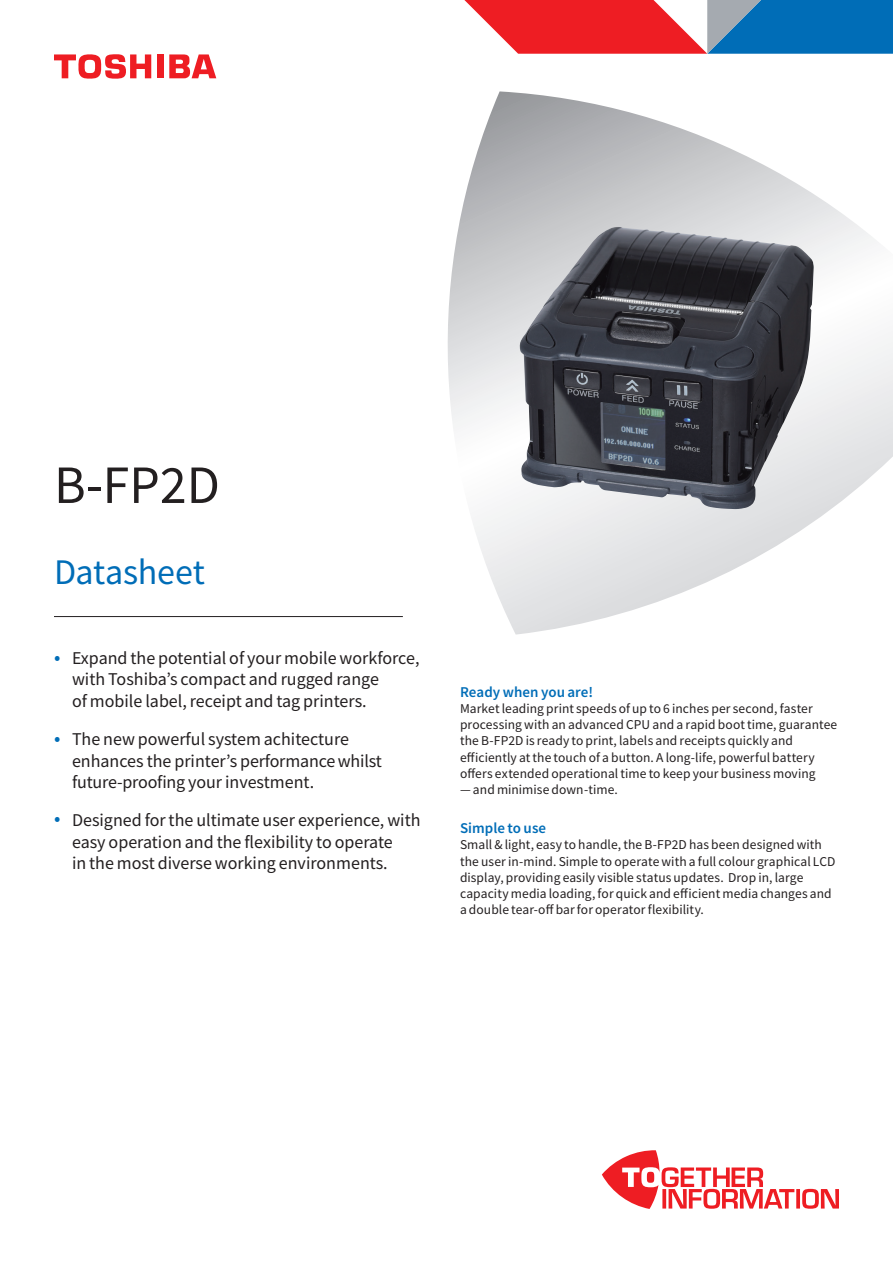
<style>
.page{position:relative;width:893px;height:1263px;background:#fff}
.page>*{position:absolute;margin:0;border:0;box-sizing:border-box;transform-origin:0 0}
.t1{font:54px "Toshiba Sans";color:#231f20}
.Collateral_type_colo{font:36px "Toshiba Sans";letter-spacing:-.005em;color:#006db7}
.Highlight_bullets_BL{font:18px/21.6px "Toshiba Sans";color:#231f20}
.Sub_heading_level_1{font:500 15px "Toshiba Sans";letter-spacing:.005em;color:#006db7}
.Main_text_BLACK{font:13.5px/16.2px "Toshiba Sans";letter-spacing:.005em;color:#231f20}
.s1{font-size:21px;color:#006db7}
</style>
<div class="page">
<hr style="left:54px;top:616px;width:349px;height:1px;background:#231f20">
<div style="left:157px;top:54px;width:7px;height:24px;background:#ee1d23"></div>
<svg style="left:54px;top:54px;width:97px;height:25px"></svg>
<svg style="left:169px;top:54px;width:47px;height:24px"></svg>
<svg style="left:602px;top:1150px;width:237px;height:59px"></svg>
<svg style="left:464px;top:0;width:429px;height:54px;background:#946280"></svg>
<svg style="left:447px;top:91px;width:446px;height:544px"></svg>
<img style="left:520px;top:227px;width:294px;height:282px">
<p class="t1" style="left:54px;top:451px;width:167px">B-FP2D</p>
<p class="Collateral_type_colo" style="left:54px;top:549px;width:152px">Datasheet</p>
<p class="Highlight_bullets_BL" style="left:72px;top:647px;width:349px;text-indent:-18px"><span class="s1">•</span> Expand the potential of your mobile workforce, with Toshiba’s compact and rugged range<br>of mobile label, receipt and tag printers.</p>
<p class="Highlight_bullets_BL" style="left:72px;top:728px;width:311px;text-indent:-18px"><span class="s1">•</span> The new powerful system achitecture enhances the printer’s performance whilst future-proofing your investment.</p>
<p class="Highlight_bullets_BL" style="left:72px;top:809px;width:350px;text-indent:-18px"><span class="s1">•</span> Designed for the ultimate user experience, with easy operation and the flexibility to operate<br>in the most diverse working environments.</p>
<p class="Sub_heading_level_1" style="left:460px;top:682px;width:135px">Ready when you are!</p>
<p class="Main_text_BLACK" style="left:460px;top:700px;width:379px">Market leading print speeds of up to 6 inches per second, faster processing with an advanced CPU and a rapid boot time, guarantee the B-FP2D is ready to print, labels and receipts quickly and efficiently at the touch of a button. A long-life, powerful battery offers extended operational time to keep your business moving</p>
<p class="Main_text_BLACK" style="left:460px;top:781px;width:159px">— and minimise down-time.</p>
<p class="Sub_heading_level_1" style="left:460px;top:818px;width:88px">Simple to use</p>
<p class="Main_text_BLACK" style="left:460px;top:837px;width:377px">Small &amp; light, easy to handle, the B-FP2D has been designed with the user in-mind. Simple to operate with a full colour graphical LCD display, providing easily visible status updates. Drop in, large capacity media loading, for quick and efficient media changes and a double tear-off bar for operator flexibility.</p>
</div>
